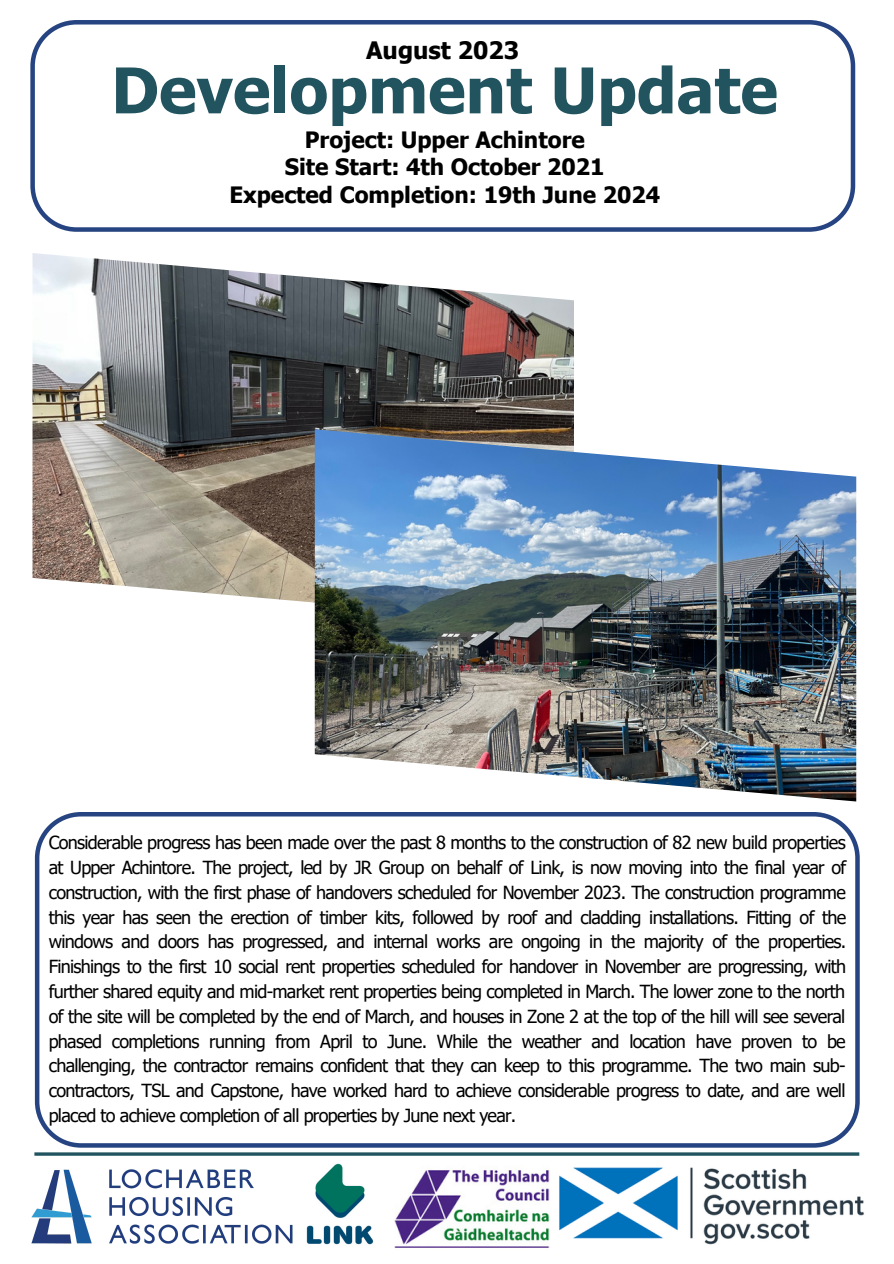
<style>
.page{position:relative;width:894px;height:1264px;background:#fff}
.page>*{position:absolute;margin:0;border:0;box-sizing:border-box;transform-origin:0 0}
.t1{font:700 63px "Tahoma";color:#225460}
.t2{font:700 24px "Tahoma";color:#000}
.t3{font:700 22.5px "Tahoma";color:#000}
.t4{font:18px/24.8px "Tahoma";letter-spacing:-.04em;color:#000;text-align:justify}
</style>
<div class="page">
<hr style="left:34px;top:1152px;width:825px;height:3px;background:#225460">
<img style="left:31px;top:1169px;width:262px;height:75px">
<svg style="left:30px;top:20px;width:825px;height:212px"></svg>
<svg style="left:35px;top:812px;width:824px;height:335px"></svg>
<img style="left:32px;top:253px;width:542px;height:372px">
<img style="left:315px;top:429px;width:541px;height:372px">
<img style="left:306px;top:1163px;width:68px;height:82px">
<img style="left:394px;top:1170px;width:156px;height:78px">
<img style="left:559px;top:1167px;width:305px;height:78px">
<p class="t2" style="left:366px;top:35px;width:154px">August 2023</p>
<p class="t1" style="left:111px;top:50px;width:668px">Development Update</p>
<p class="t3" style="left:305px;top:125px;width:281px">Project: Upper Achintore</p>
<p class="t3" style="left:285px;top:153px;width:321px">Site Start: 4th October 2021</p>
<p class="t3" style="left:229px;top:181px;width:432px">Expected Completion: 19th June 2024</p>
<p class="t4" style="left:49px;top:829px;width:798px">Considerable progress has been made over the past 8 months to the construction of 82 new build properties at Upper Achintore. The project, led by JR Group on behalf of Link, is now moving into the final year of construction, with the first phase of handovers scheduled for November 2023. The construction programme this year has seen the erection of timber kits, followed by roof and cladding installations. Fitting of the windows and doors has progressed, and internal works are ongoing in the majority of the properties.<br>Finishings to the first 10 social rent properties scheduled for handover in November are progressing, with further shared equity and mid-market rent properties being completed in March. The lower zone to the north of the site will be completed by the end of March, and houses in Zone 2 at the top of the hill will see several phased completions running from April to June. While the weather and location have proven to be challenging, the contractor remains confident that they can keep to this programme. The two main sub&shy;contractors, TSL and Capstone, have worked hard to achieve considerable progress to date, and are well placed to achieve completion of all properties by June next year.</p>
</div>
